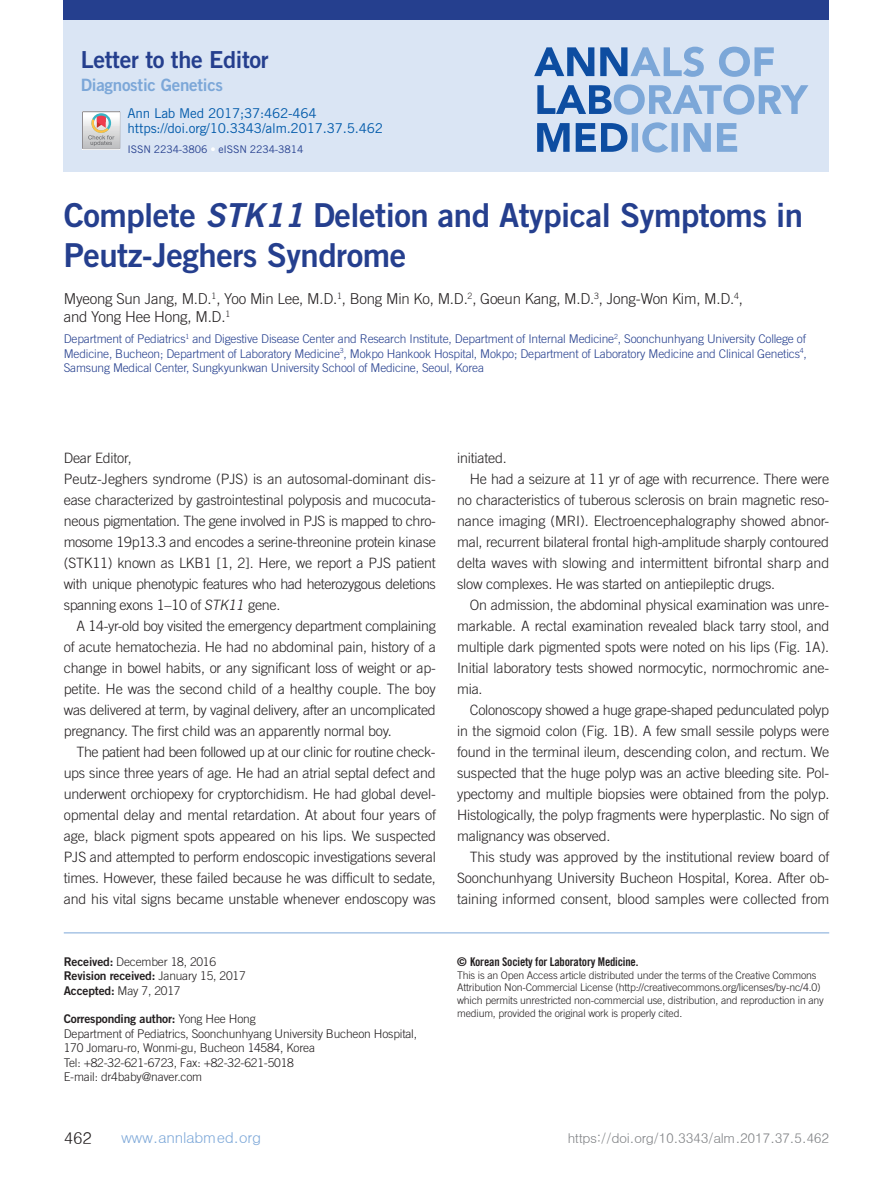
<style>
.page{position:relative;width:893px;height:1191px;background:#fff}
.page>*{position:absolute;margin:0;border:0;box-sizing:border-box;transform-origin:0 0}
.제목{font:33px/39.6px "Trade Gothic LT Std Bd 2";letter-spacing:-.015em;color:#253f8e}
.논문분류{font:23.4px "Trade Gothic LT Std Bd 2";letter-spacing:-.015em;color:#253f8e}
.논문소분류{font:16.95px "Trade Gothic LT Std Bd 2";letter-spacing:-.015em;color:#7ca7d8}
.URL{font:16.5px "Dotum";color:#231f20}
.저자{font:300 15px/18px "Trade Gothic LT Std";letter-spacing:-.015em;color:#231f20}
.URL-2{font:15px "Dotum";letter-spacing:-.02em;color:#7ca7d8}
.본문{font:300 14.25px/21px "Trade Gothic LT Std";letter-spacing:-.015em;color:#231f20;text-align:justify}
.본문_0{font:300 14.25px "Trade Gothic LT Std";letter-spacing:-.015em;color:#231f20}
.t1{font:13.5px "Dotum";letter-spacing:-.03em;color:#808285}
.DOI_단락{font:13.5px "Trade Gothic LT Std";letter-spacing:-.015em;color:#015aaa}
.서지단락{font:13.5px "Trade Gothic LT Std";letter-spacing:-.015em;color:#015aaa}
.소속{font:300 12px/14.4px "Trade Gothic LT Std";letter-spacing:-.015em;color:#253f8e;text-align:justify}
.교신저자{font:300 12px "Trade Gothic LT Std";letter-spacing:-.015em;color:#231f20}
.교신저자-2{font:12px "Trade Gothic LT Std Bd 2";letter-spacing:-.015em;color:#231f20}
.t2{font:12px "Trade Gothic LT Std Bd Cn 20";letter-spacing:-.015em;color:#231f20}
.교신저자-3{font:300 10.5px/12.6px "Trade Gothic LT Std";letter-spacing:-.015em;color:#231f20}
.ISSN{font:10.5px "Trade Gothic LT Std";letter-spacing:-.015em;color:#253f8e}
.s1{color:#fff}
.s2{font-family:"Trade Gothic LT Std Bd 2 Obl"}
.s3{font-style:italic}
.s4{font-family:"Trade Gothic LT Std Bd 2";font-weight:400}
.s5{font-family:"Trade Gothic LT Std";font-weight:300}
.s6{font-family:"Trade Gothic LT Std Bd 2"}
</style>
<div class="page">
<div style="left:64px;top:0;width:765px;height:172px;background:#dae5f4"></div>
<div style="left:64px;top:0;width:765px;height:19px;background:#253f8e"></div>
<svg style="left:537px;top:122px;width:200px;height:30px"></svg>
<svg style="left:537px;top:84px;width:271px;height:31px"></svg>
<svg style="left:534px;top:47px;width:240px;height:30px"></svg>
<hr style="left:64px;top:932px;width:765px;height:1px;background:#7ca7d8">
<svg style="left:82px;top:111px;width:38px;height:38px"></svg>
<p class="논문분류" style="left:81px;top:45px;width:189px">Letter to the Editor</p>
<p class="논문소분류" style="left:81px;top:75px;width:144px">Diagnostic Genetics</p>
<p class="서지단락" style="left:128px;top:105px;width:191px">Ann Lab Med 2017;37:462-464</p>
<p class="DOI_단락" style="left:128px;top:120px;width:257px">https://doi.org/10.3343/alm.2017.37.5.462</p>
<p class="ISSN" style="left:128px;top:143px;width:177px">ISSN 2234-3806 <span class="s1">•</span> eISSN 2234-3814</p>
<p class="제목" style="left:64px;top:195px;width:741px">Complete <span class="s2">STK11</span> Deletion and Atypical Symptoms in<br>Peutz-Jeghers Syndrome</p>
<p class="저자" style="left:64px;top:290px;width:681px">Myeong Sun Jang, M.D.<sup>1</sup>, Yoo Min Lee, M.D.<sup>1</sup>, Bong Min Ko, M.D.<sup>2</sup>, Goeun Kang, M.D.<sup>3</sup>, Jong-Won Kim, M.D.<sup>4</sup>, and Yong Hee Hong, M.D.<sup>1</sup></p>
<p class="소속" style="left:64px;top:332px;width:745px">Department of Pediatrics<sup>1</sup> and Digestive Disease Center and Research Institute, Department of Internal Medicine<sup>2</sup>, Soonchunhyang University College of Medicine, Bucheon; Department of Laboratory Medicine<sup>3</sup>, Mokpo Hankook Hospital, Mokpo; Department of Laboratory Medicine and Clinical Genetics<sup>4</sup>, Samsung Medical Center, Sungkyunkwan University School of Medicine, Seoul, Korea</p>
<p class="본문_0" style="left:64px;top:449px;width:69px">Dear Editor,</p>
<p class="본문" style="left:64px;top:468px;width:374px">Peutz-Jeghers syndrome (PJS) is an autosomal-dominant dis&shy;ease characterized by gastrointestinal polyposis and mucocuta&shy;neous pigmentation. The gene involved in PJS is mapped to chro&shy;mosome 19p13.3 and encodes a serine-threonine protein kinase (STK11) known as LKB1 [1, 2]. Here, we report a PJS patient with unique phenotypic features who had heterozygous deletions spanning exons 1–10 of <span class="s3">STK11</span> gene.</p>
<p class="본문" style="left:64px;top:615px;width:374px;text-indent:13px">A 14-yr-old boy visited the emergency department complaining of acute hematochezia. He had no abdominal pain, history of a change in bowel habits, or any significant loss of weight or ap&shy;petite. He was the second child of a healthy couple. The boy was delivered at term, by vaginal delivery, after an uncomplicated pregnancy. The first child was an apparently normal boy.</p>
<p class="본문" style="left:64px;top:741px;width:374px;text-indent:13px">The patient had been followed up at our clinic for routine check&shy;ups since three years of age. He had an atrial septal defect and underwent orchiopexy for cryptorchidism. He had global devel&shy;opmental delay and mental retardation. At about four years of age, black pigment spots appeared on his lips. We suspected PJS and attempted to perform endoscopic investigations several times. However, these failed because he was difficult to sedate, and his vital signs became unstable whenever endoscopy was</p>
<p class="교신저자" style="left:64px;top:954px;width:154px"><span class="s4">Received:</span> December 18, 2016</p>
<p class="교신저자-2" style="left:64px;top:968px;width:183px">Revision received: <span class="s5">January 15, 2017</span></p>
<p class="교신저자-2" style="left:64px;top:982px;width:118px">Accepted: <span class="s5">May 7, 2017</span></p>
<p class="교신저자-2" style="left:64px;top:1011px;width:193px">Corresponding author: <span class="s5">Yong Hee Hong</span></p>
<p class="교신저자" style="left:64px;top:1026px;width:355px">Department of Pediatrics, Soonchunhyang University Bucheon Hospital,</p>
<p class="교신저자" style="left:64px;top:1040px;width:253px">170 Jomaru-ro, Wonmi-gu, Bucheon 14584, Korea</p>
<p class="교신저자" style="left:64px;top:1055px;width:232px">Tel: +82-32-621-6723, Fax: +82-32-621-5018</p>
<p class="교신저자" style="left:64px;top:1069px;width:140px">E-mail: dr4baby@naver.com</p>
<p class="본문" style="left:457px;top:447px;width:51px">initiated.</p>
<p class="본문" style="left:457px;top:468px;width:374px;text-indent:13px">He had a seizure at 11 yr of age with recurrence. There were no characteristics of tuberous sclerosis on brain magnetic reso&shy;nance imaging (MRI). Electroencephalography showed abnor&shy;mal, recurrent bilateral frontal high-amplitude sharply contoured delta waves with slowing and intermittent bifrontal sharp and slow complexes. He was started on antiepileptic drugs.</p>
<p class="본문" style="left:457px;top:594px;width:374px;text-indent:13px">On admission, the abdominal physical examination was unre&shy;markable. A rectal examination revealed black tarry stool, and multiple dark pigmented spots were noted on his lips (Fig. 1A).<br>Initial laboratory tests showed normocytic, normochromic ane&shy;mia.</p>
<p class="본문" style="left:457px;top:699px;width:374px;text-indent:13px">Colonoscopy showed a huge grape-shaped pedunculated polyp in the sigmoid colon (Fig. 1B). A few small sessile polyps were found in the terminal ileum, descending colon, and rectum. We suspected that the huge polyp was an active bleeding site. Pol&shy;ypectomy and multiple biopsies were obtained from the polyp.<br>Histologically, the polyp fragments were hyperplastic. No sign of malignancy was observed.</p>
<p class="본문" style="left:457px;top:846px;width:374px;text-indent:13px">This study was approved by the institutional review board of Soonchunhyang University Bucheon Hospital, Korea. After ob&shy;taining informed consent, blood samples were collected from</p>
<p class="t2" style="left:457px;top:954px;width:183px"><span class="s6">©</span> Korean Society for Laboratory Medicine.</p>
<p class="교신저자-3" style="left:457px;top:968px;width:368px">This is an Open Access article distributed under the terms of the Creative Commons Attribution Non-Commercial License (http://creativecommons.org/licenses/by-nc/4.0) which permits unrestricted non-commercial use, distribution, and reproduction in any medium, provided the original work is properly cited.</p>
<p class="URL" style="left:64px;top:1129px;width:30px">462</p>
<p class="URL-2" style="left:121px;top:1130px;width:142px">www.annlabmed.org</p>
<p class="t1" style="left:568px;top:1131px;width:263px">https://doi.org/10.3343/alm.2017.37.5.462</p>
</div>
